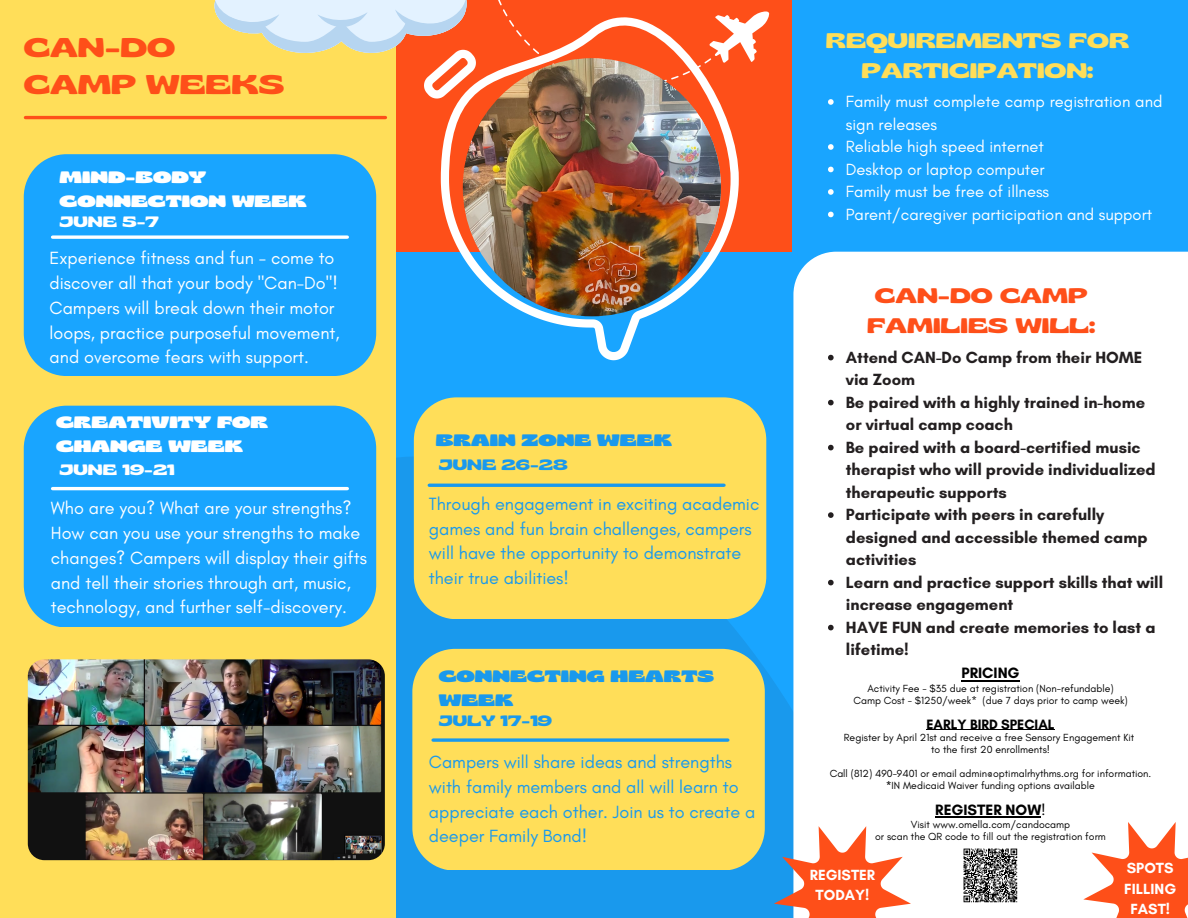
<style>
.page{position:relative;width:1188px;height:918px;background:#19a5ff}
.page>*{position:absolute;margin:0;border:0;box-sizing:border-box;transform-origin:0 0}
.t1{font:600 expanded 27px/37.2px "Gliker";color:#fe4f19}
.t2{font:600 expanded 21px/29.2px "Gliker";color:#ffde59;text-align:center}
.t3{font:600 expanded 21px/29.2px "Gliker";color:#fe4f19;text-align:center}
.t4{font:18px/24.8px "Glacial Indifference";color:#fff}
.t5{font:18px/24.8px "Glacial Indifference";color:#1999ed}
.t6{font:700 16.5px/22.5px "Glacial Indifference";color:#231f20}
.t7{font:16.5px/22.5px "Glacial Indifference";color:#fff}
.t8{font:900 expanded 16.5px/23.7px "Gliker";color:#fff}
.t9{font:900 expanded 16.5px/23.7px "Gliker";color:#1999ed}
.t10{font:700 15.3px "Glacial Indifference";color:#000}
.t11{font:700 15px/20.2px "Glacial Indifference";color:#fff;text-align:center}
.t12{font:600 expanded 15px "Gliker";color:#1999ed}
.t13{font:600 expanded 15px "Gliker";color:#fff}
.t14{font:700 13.8px "Glacial Indifference";color:#000}
.t15{font:10.5px/12px "Glacial Indifference";color:#000;text-align:center}
.s1{font-weight:700}
.s2{font-weight:400}
</style>
<div class="page">
<svg style="left:397px;top:452px;width:396px;height:466px;background:#199aef"></svg>
<div style="left:396px;top:0;width:396px;height:251px;background:#fe4f19"></div>
<div style="left:0;top:0;width:396px;height:918px;background:#ffde59"></div>
<div style="left:24px;top:154px;width:352px;height:221px;background:#19a5ff"></div>
<div style="left:793px;top:252px;width:395px;height:666px;background:#fff"></div>
<svg style="left:53px;top:235px;width:294px;height:4px"></svg>
<hr style="left:25px;top:116px;width:360px;height:3px;background:#fe4f19">
<div style="left:24px;top:406px;width:352px;height:221px;background:#19a5ff"></div>
<hr style="left:53px;top:487px;width:294px;height:3px;background:#fff">
<svg style="left:498px;top:0;width:272px;height:62px"></svg>
<svg style="left:441px;top:17px;width:298px;height:343px"></svg>
<img style="left:463px;top:58px;width:258px;height:258px;border-radius:50%">
<svg style="left:214px;top:0;width:262px;height:99px"></svg>
<div style="left:412px;top:649px;width:353px;height:221px;background:#ffde59"></div>
<div style="left:414px;top:397px;width:352px;height:222px;background:#ffde59"></div>
<hr style="left:429px;top:484px;width:295px;height:3px;background:#1999ed">
<svg style="left:433px;top:738px;width:295px;height:4px"></svg>
<img style="left:28px;top:659px;width:357px;height:201px;border-radius:17px">
<div style="left:962px;top:847px;width:57px;height:57px;background:#fff"></div>
<svg style="left:963px;top:848px;width:55px;height:55px;background:#7a7a7a"></svg>
<svg style="left:828px;top:99px;width:6px;height:6px"></svg>
<svg style="left:828px;top:144px;width:6px;height:6px"></svg>
<svg style="left:828px;top:167px;width:6px;height:5px"></svg>
<svg style="left:828px;top:189px;width:6px;height:6px"></svg>
<svg style="left:828px;top:212px;width:6px;height:5px"></svg>
<svg style="left:828px;top:355px;width:6px;height:5px"></svg>
<svg style="left:828px;top:400px;width:6px;height:5px"></svg>
<svg style="left:828px;top:445px;width:6px;height:5px"></svg>
<svg style="left:828px;top:512px;width:6px;height:6px"></svg>
<svg style="left:828px;top:580px;width:6px;height:5px"></svg>
<svg style="left:828px;top:625px;width:6px;height:5px"></svg>
<hr style="left:962px;top:680px;width:58px;height:1px;background:#000">
<hr style="left:927px;top:729px;width:128px;height:1px;background:#000">
<hr style="left:935px;top:816px;width:106px;height:2px;background:#000">
<svg style="left:774px;top:826px;width:137px;height:92px;background:#e19b8b"></svg>
<svg style="left:1083px;top:822px;width:105px;height:96px;background:#fe9879"></svg>
<h1 class="t1" style="left:24px;top:28px;width:262px">CAN-DO<br>CAMP WEEKS</h1>
<h3 class="t8" style="left:60px;top:165px;width:249px">MIND-BODY<br>CONNECTION WEEK</h3>
<h3 class="t13" style="left:60px;top:212px;width:101px">JUNE 5-7</h3>
<h3 class="t4" style="left:50px;top:246px;width:292px">Experience fitness and fun - come to discover all that your body "Can-Do"!<br>Campers will break down their motor loops, practice purposeful movement, and overcome fears with support.</h3>
<h3 class="t8" style="left:56px;top:410px;width:214px">CREATIVITY FOR<br>CHANGE WEEK</h3>
<h3 class="t13" style="left:60px;top:459px;width:117px">JUNE 19-21</h3>
<h3 class="t4" style="left:51px;top:496px;width:318px">Who are you? What are your strengths?<br>How can you use your strengths to make changes? Campers will display their gifts and tell their stories through art, music, technology, and further self-discovery.</h3>
<h3 class="t9" style="left:436px;top:428px;width:238px">BRAIN ZONE WEEK</h3>
<h3 class="t12" style="left:439px;top:455px;width:131px">JUNE 26-28</h3>
<h3 class="t5" style="left:429px;top:491px;width:332px">Through engagement in exciting academic games and fun brain challenges, campers will have the opportunity to demonstrate their true abilities!</h3>
<h3 class="t9" style="left:439px;top:664px;width:277px">CONNECTING HEARTS<br>WEEK</h3>
<h3 class="t12" style="left:439px;top:711px;width:115px">JULY 17-19</h3>
<h3 class="t5" style="left:429px;top:749px;width:328px">Campers will share ideas and strengths with family members and all will learn to appreciate each other. Join us to create a deeper Family Bond!</h3>
<h2 class="t2" style="left:826px;top:26px;width:305px">REQUIREMENTS FOR<br>PARTICIPATION:</h2>
<h3 class="t7" style="left:846px;top:90px;width:318px">Family must complete camp registration and sign releases<br>Reliable high speed internet<br>Desktop or laptop computer<br>Family must be free of illness<br>Parent/caregiver participation and support</h3>
<h2 class="t3" style="left:867px;top:281px;width:230px">CAN-DO CAMP<br>FAMILIES WILL:</h2>
<p class="t6" style="left:846px;top:346px;width:319px">Attend CAN-Do Camp from their HOME via Zoom<br>Be paired with a highly trained in-home or virtual camp coach<br>Be paired with a board-certified music therapist who will provide individualized therapeutic supports<br>Participate with peers in carefully designed and accessible themed camp activities<br>Learn and practice support skills that will increase engagement<br>HAVE FUN and create memories to last a lifetime!</p>
<h3 class="t10" style="left:962px;top:664px;width:60px">PRICING</h3>
<p class="t15" style="left:853px;top:682px;width:276px">Activity Fee - $35 due at registration (Non-refundable)<br>Camp Cost - $1250/week* (due 7 days prior to camp week)</p>
<h3 class="t14" style="left:927px;top:715px;width:130px">EARLY BIRD SPECIAL</h3>
<p class="t15" style="left:844px;top:732px;width:292px">Register by April 21st and receive a free Sensory Engagement Kit to the first 20 enrollments!</p>
<p class="t15" style="left:830px;top:768px;width:323px">Call (812) 490-9401 or email admin@optimalrhythms.org for information. <span class="s1">*</span>IN Medicaid Waiver funding options available</p>
<h3 class="t10" style="left:935px;top:800px;width:112px">REGISTER NOW<span class="s2">!</span></h3>
<p class="t15" style="left:875px;top:819px;width:232px">Visit www.omella.com/candocamp<br>or scan the QR code to fill out the registration form</p>
<h3 class="t11" style="left:810px;top:864px;width:67px">REGISTER<br>TODAY!</h3>
<h3 class="t11" style="left:1124px;top:858px;width:53px">SPOTS<br>FILLING<br>FAST!</h3>
</div>
